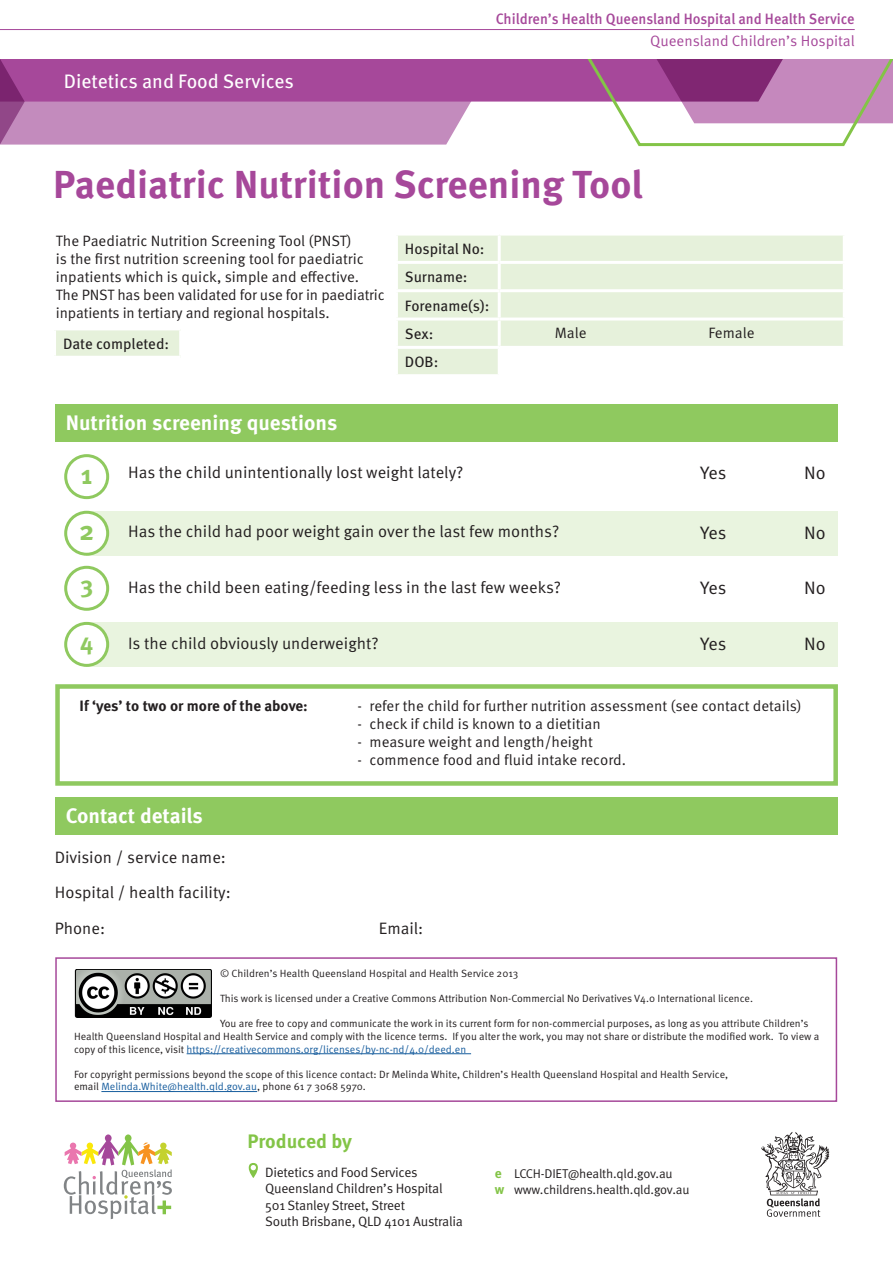
<style>
.page{position:relative;width:893px;height:1263px;background:#fff}
.page>*{position:absolute;margin:0;border:0;box-sizing:border-box;transform-origin:0 0}
.t1{font:700 39px "Meta OT";color:#a6489a}
.Bullet_level_1{font:700 27px "Meta OT";color:#8fc95f}
.Bullet_level_1-2{font:700 24px "Meta OT";color:#8fc95f}
.Intro_para_bold{font:700 21px "Meta OT";color:#fff}
.t2{font:19.5px "Meta OT";color:#fff}
.CHQ_Heading_Apple_13{font:700 19.5px "Meta OT";color:#83c447}
.Bullet_level_1-3{font:18px "Meta OT Norm";letter-spacing:-.005em;color:#231f20}
.Bullet_level_1-4{font:16.5px "Meta OT Norm";color:#231f20}
.Bullet_level_1-5{font:15px/18px "Meta OT Norm";color:#231f20}
.t3{font:15px "Meta OT";color:#231f20}
.t4{font:500 15px "Meta OT";color:#a6489a;scale:.95 1}
.Bullet_level_1-6{font:700 15px "Meta OT";color:#231f20}
.t5{font:15px "Meta OT Norm";color:#a6489a}
.CHQ_Contact_Details{font:13.5px/16.5px "Meta OT Norm";letter-spacing:-.02em;color:#231f20}
.CHQ_Contact_Details-2{font:12.75px "Meta OT Norm";letter-spacing:-.015em;color:#231f20}
.Credits{font:10.5px/12.6px "Meta OT Norm";color:#231f20}
.s1{color:#175d9e}
.s2{font-family:"Meta OT";font-weight:700;font-size:13.5px;color:#83c447}
</style>
<div class="page">
<div style="left:488px;top:59px;width:73px;height:43px;background:#a6489a"></div>
<svg style="left:561px;top:59px;width:332px;height:88px"></svg>
<hr style="left:0;top:29px;width:855px;height:1px;background:#a6489a">
<svg style="left:761px;top:1132px;width:68px;height:85px"></svg>
<svg style="left:0;top:59px;width:488px;height:86px;background:#b56cac"></svg>
<svg style="left:64px;top:1134px;width:108px;height:85px"></svg>
<div style="left:398px;top:236px;width:445px;height:138px;background:#e6f1db"></div>
<div style="left:499px;top:347px;width:345px;height:29px;background:#fff"></div>
<hr style="left:498px;top:236px;width:3px;height:25px;background:#fff">
<hr style="left:395px;top:261px;width:104px;height:3px;background:#fff">
<hr style="left:499px;top:261px;width:347px;height:3px;background:#fff">
<hr style="left:498px;top:264px;width:3px;height:25px;background:#fff">
<hr style="left:395px;top:289px;width:104px;height:3px;background:#fff">
<hr style="left:499px;top:289px;width:347px;height:3px;background:#fff">
<hr style="left:498px;top:292px;width:3px;height:25px;background:#fff">
<hr style="left:395px;top:317px;width:104px;height:3px;background:#fff">
<hr style="left:499px;top:317px;width:347px;height:3px;background:#fff">
<hr style="left:498px;top:320px;width:3px;height:26px;background:#fff">
<hr style="left:395px;top:346px;width:104px;height:3px;background:#fff">
<hr style="left:499px;top:346px;width:347px;height:3px;background:#fff">
<hr style="left:498px;top:349px;width:3px;height:25px;background:#fff">
<div style="left:55px;top:329px;width:126px;height:28px;background:#e6f1db"></div>
<hr style="left:53px;top:327px;width:128px;height:3px;background:#fff">
<hr style="left:53px;top:330px;width:3px;height:26px;background:#fff">
<hr style="left:179px;top:330px;width:3px;height:26px;background:#fff">
<hr style="left:53px;top:356px;width:128px;height:3px;background:#fff">
<div style="left:55px;top:684px;width:783px;height:102px;border:4px solid #8fc95f"></div>
<div style="left:87px;top:511px;width:751px;height:45px;background:#e9f4df"></div>
<div style="left:87px;top:622px;width:751px;height:45px;background:#e9f4df"></div>
<div style="left:55px;top:405px;width:783px;height:37px;background:#8fc95f"></div>
<div style="left:55px;top:797px;width:783px;height:37px;background:#8fc95f"></div>
<div style="left:66px;top:512px;width:42px;height:42px;background:#fff;border-radius:50%"></div>
<div style="left:64px;top:511px;width:45px;height:45px;border:3px solid #8fc95f;border-radius:50%"></div>
<div style="left:66px;top:623px;width:42px;height:42px;background:#fff;border-radius:50%"></div>
<div style="left:64px;top:622px;width:45px;height:45px;border:3px solid #8fc95f;border-radius:50%"></div>
<div style="left:64px;top:566px;width:45px;height:45px;border:3px solid #8fc95f;border-radius:50%"></div>
<div style="left:64px;top:454px;width:45px;height:45px;border:3px solid #8fc95f;border-radius:50%"></div>
<div style="left:55px;top:957px;width:782px;height:145px;background:#fff;border:2px solid #a6489a"></div>
<hr style="left:187px;top:1053px;width:284px;height:1px;background:#175d9e">
<hr style="left:101px;top:1091px;width:156px;height:1px;background:#175d9e">
<svg style="left:249px;top:1163px;width:9px;height:15px"></svg>
<img style="left:74px;top:969px;width:138px;height:48px">
<h3 class="t2" style="left:64px;top:69px;width:232px">Dietetics and Food Services</h3>
<h3 class="t4" style="left:496px;top:10px;width:379px">Children’s Health Queensland Hospital and Health Service</h3>
<h3 class="t5" style="left:650px;top:33px;width:206px">Queensland Children’s Hospital</h3>
<p class="t1" style="left:53px;top:161px;width:591px">Paediatric Nutrition Screening Tool</p>
<p class="Bullet_level_1-5" style="left:56px;top:232px;width:330px">The Paediatric Nutrition Screening Tool (PNST)<br>is the first nutrition screening tool for paediatric inpatients which is quick, simple and effective.<br>The PNST has been validated for use for in paediatric inpatients in tertiary and regional hospitals.</p>
<p class="t3" style="left:405px;top:240px;width:81px">Hospital No:</p>
<p class="t3" style="left:405px;top:268px;width:64px">Surname:</p>
<p class="t3" style="left:405px;top:296px;width:86px">Forename(s):</p>
<p class="t3" style="left:405px;top:324px;width:30px">Sex:</p>
<p class="t3" style="left:405px;top:353px;width:35px">DOB:</p>
<p class="Bullet_level_1-3" style="left:693px;top:320px;width:23px">No</p>
<p class="Bullet_level_1-5" style="left:555px;top:324px;width:33px">Male</p>
<p class="Bullet_level_1-5" style="left:708px;top:324px;width:48px">Female</p>
<p class="t3" style="left:63px;top:334px;width:108px">Date completed:</p>
<p class="Intro_para_bold" style="left:66px;top:410px;width:273px">Nutrition screening questions</p>
<p class="Bullet_level_1" style="left:81px;top:458px;width:13px">1</p>
<p class="Bullet_level_1-4" style="left:128px;top:463px;width:337px">Has the child unintentionally lost weight lately?</p>
<p class="Bullet_level_1-3" style="left:700px;top:462px;width:28px">Yes</p>
<p class="Bullet_level_1-3" style="left:804px;top:462px;width:23px">No</p>
<p class="Bullet_level_1" style="left:79px;top:515px;width:17px">2</p>
<p class="Bullet_level_1-4" style="left:128px;top:522px;width:433px">Has the child had poor weight gain over the last few months?</p>
<p class="Bullet_level_1-3" style="left:700px;top:522px;width:28px">Yes</p>
<p class="Bullet_level_1-3" style="left:804px;top:522px;width:23px">No</p>
<p class="Bullet_level_1-2" style="left:80px;top:570px;width:15px">3</p>
<p class="Bullet_level_1-2" style="left:80px;top:627px;width:15px">4</p>
<p class="Bullet_level_1-4" style="left:128px;top:578px;width:434px">Has the child been eating/feeding less in the last few weeks?</p>
<p class="Bullet_level_1-4" style="left:128px;top:633px;width:252px">Is the child obviously underweight?</p>
<p class="Bullet_level_1-3" style="left:700px;top:578px;width:28px">Yes</p>
<p class="Bullet_level_1-3" style="left:804px;top:578px;width:23px">No</p>
<p class="Bullet_level_1-3" style="left:700px;top:633px;width:28px">Yes</p>
<p class="Bullet_level_1-3" style="left:804px;top:633px;width:23px">No</p>
<p class="Bullet_level_1-6" style="left:80px;top:697px;width:230px">If ‘yes’ to two or more of the above:</p>
<p class="Bullet_level_1-5" style="left:358px;top:697px;width:446px">- refer the child for further nutrition assessment (see contact details)</p>
<p class="Bullet_level_1-5" style="left:358px;top:715px;width:245px">- check if child is known to a dietitian</p>
<p class="Bullet_level_1-5" style="left:358px;top:733px;width:237px">- measure weight and length/height</p>
<p class="Bullet_level_1-5" style="left:358px;top:751px;width:270px">- commence food and fluid intake record.</p>
<p class="Intro_para_bold" style="left:66px;top:803px;width:139px">Contact details</p>
<p class="Bullet_level_1-4" style="left:55px;top:847px;width:173px">Division / service name:</p>
<p class="Bullet_level_1-4" style="left:55px;top:883px;width:178px">Hospital / health facility:</p>
<p class="Bullet_level_1-4" style="left:55px;top:919px;width:52px">Phone:</p>
<p class="Bullet_level_1-4" style="left:379px;top:919px;width:46px">Email:</p>
<p class="Credits" style="left:220px;top:967px;width:300px">© Children’s Health Queensland Hospital and Health Service 2013</p>
<p class="Credits" style="left:220px;top:992px;width:534px">This work is licensed under a Creative Commons Attribution Non-Commercial No Derivatives V4.0 International licence.</p>
<p class="Credits" style="left:74px;top:1018px;width:747px;text-indent:146px">You are free to copy and communicate the work in its current form for non-commercial purposes, as long as you attribute Children’s<br>Health Queensland Hospital and Health Service and comply with the licence terms. If you alter the work, you may not share or distribute the modified work. To view a copy of this licence, visit <span class="s1">https://creativecommons.org/licenses/by-nc-nd/4.0/deed.en</span></p>
<p class="Credits" style="left:74px;top:1068px;width:656px">For copyright permissions beyond the scope of this licence contact: Dr Melinda White, Children’s Health Queensland Hospital and Health Service, email <span class="s1">Melinda.White@health.qld.gov.au</span>, phone 61 7 3068 5970.</p>
<p class="CHQ_Heading_Apple_13" style="left:247px;top:1130px;width:106px">Produced by</p>
<p class="CHQ_Contact_Details" style="left:265px;top:1164px;width:154px">Dietetics and Food Services</p>
<p class="CHQ_Contact_Details" style="left:265px;top:1180px;width:199px">Queensland Children’s Hospital<br>501 Stanley Street, Street<br>South Brisbane, QLD 4101 Australia</p>
<p class="CHQ_Contact_Details-2" style="left:495px;top:1166px;width:179px"><span class="s2">e</span> LCCH-DIET@health.qld.gov.au</p>
<p class="CHQ_Contact_Details-2" style="left:495px;top:1182px;width:196px"><span class="s2">w</span> www.childrens.health.qld.gov.au</p>
</div>
